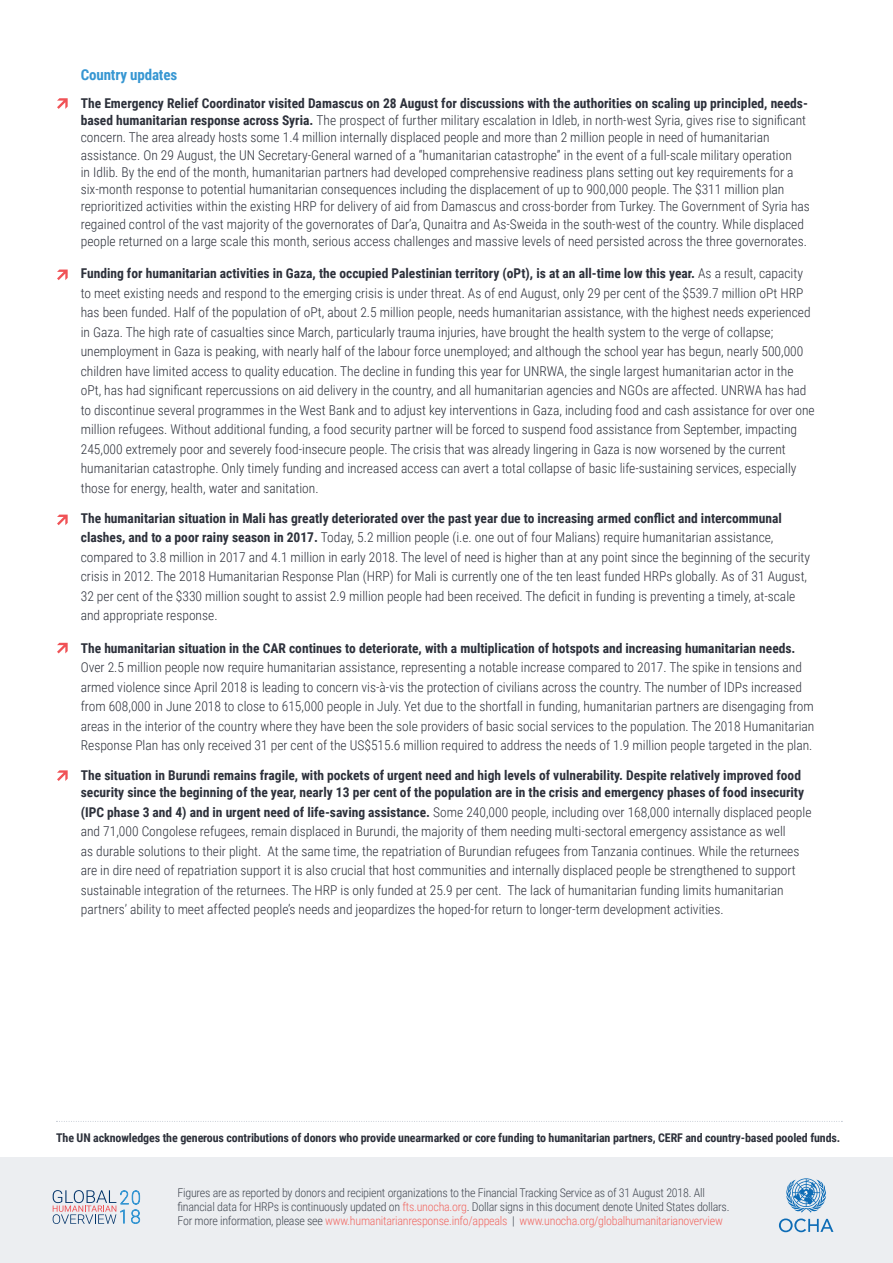
<style>
.page{position:relative;width:893px;height:1263px;background:#fff}
.page>*{position:absolute;margin:0;border:0;box-sizing:border-box;transform-origin:0 0}
.Heading_1{font:700 15px "Roboto Condensed";letter-spacing:-.01em;color:#3696d2}
.Body_Text{font:300 13.5px/19.5px "Roboto Condensed";color:#2d313b}
.Body_Text-2{font:700 13.5px/17.2px "Roboto Condensed";color:#2d313b}
.Body_Text-3{font:300 12px/14.2px "Roboto Condensed";letter-spacing:-.02em;color:#424852}
.Body_Text-4{font:700 12px "Roboto Condensed";letter-spacing:-.01em;color:#2d313b}
.s1{font-weight:700}
.s2{color:#f16761}
</style>
<div class="page">
<svg style="left:57px;top:98px;width:11px;height:11px"></svg>
<svg style="left:57px;top:270px;width:11px;height:10px"></svg>
<svg style="left:57px;top:643px;width:11px;height:10px"></svg>
<svg style="left:57px;top:515px;width:11px;height:10px"></svg>
<svg style="left:57px;top:770px;width:11px;height:11px"></svg>
<div style="left:0;top:1157px;width:893px;height:106px;background:#eceef1"></div>
<svg style="left:56px;top:1121px;width:786px;height:1px"></svg>
<svg style="left:53px;top:1190px;width:87px;height:34px"></svg>
<svg style="left:779px;top:1218px;width:54px;height:14px"></svg>
<svg style="left:786px;top:1178px;width:40px;height:34px"></svg>
<p class="Heading_1" style="left:81px;top:64px;width:98px">Country updates</p>
<p class="Body_Text" style="left:81px;top:94px;width:731px;line-height:17.2px"><span class="s1">The Emergency Relief Coordinator visited Damascus on 28 August for discussions with the authorities on scaling up principled, needs&shy;based humanitarian response across Syria.</span> The prospect of further military escalation in Idleb, in north-west Syria, gives rise to significant concern. The area already hosts some 1.4 million internally displaced people and more than 2 million people in need of humanitarian assistance. On 29 August, the UN Secretary-General warned of a “humanitarian catastrophe” in the event of a full-scale military operation<br>in Idlib. By the end of the month, humanitarian partners had developed comprehensive readiness plans setting out key requirements for a six-month response to potential humanitarian consequences including the displacement of up to 900,000 people. The $311 million plan reprioritized activities within the existing HRP for delivery of aid from Damascus and cross-border from Turkey. The Government of Syria has regained control of the vast majority of the governorates of Dar’a, Qunaitra and As-Sweida in the south-west of the country. While displaced people returned on a large scale this month, serious access challenges and massive levels of need persisted across the three governorates.</p>
<p class="Body_Text" style="left:81px;top:263px;width:735px"><span class="s1">Funding for humanitarian activities in Gaza, the occupied Palestinian territory (oPt), is at an all-time low this year.</span> As a result, capacity to meet existing needs and respond to the emerging crisis is under threat. As of end August, only 29 per cent of the $539.7 million oPt HRP has been funded. Half of the population of oPt, about 2.5 million people, needs humanitarian assistance, with the highest needs experienced in Gaza. The high rate of casualties since March, particularly trauma injuries, have brought the health system to the verge of collapse; unemployment in Gaza is peaking, with nearly half of the labour force unemployed; and although the school year has begun, nearly 500,000 children have limited access to quality education. The decline in funding this year for UNRWA, the single largest humanitarian actor in the oPt, has had significant repercussions on aid delivery in the country, and all humanitarian agencies and NGOs are affected. UNRWA has had to discontinue several programmes in the West Bank and to adjust key interventions in Gaza, including food and cash assistance for over one million refugees. Without additional funding, a food security partner will be forced to suspend food assistance from September, impacting 245,000 extremely poor and severely food-insecure people. The crisis that was already lingering in Gaza is now worsened by the current humanitarian catastrophe. Only timely funding and increased access can avert a total collapse of basic life-sustaining services, especially those for energy, health, water and sanitation.</p>
<p class="Body_Text" style="left:81px;top:508px;width:731px"><span class="s1">The humanitarian situation in Mali has greatly deteriorated over the past year due to increasing armed conflict and intercommunal clashes, and to a poor rainy season in 2017.</span> Today, 5.2 million people (i.e. one out of four Malians) require humanitarian assistance, compared to 3.8 million in 2017 and 4.1 million in early 2018. The level of need is higher than at any point since the beginning of the security crisis in 2012. The 2018 Humanitarian Response Plan (HRP) for Mali is currently one of the ten least funded HRPs globally. As of 31 August, 32 per cent of the $330 million sought to assist 2.9 million people had been received. The deficit in funding is preventing a timely, at-scale and appropriate response.</p>
<p class="Body_Text" style="left:81px;top:637px;width:735px"><span class="s1">The humanitarian situation in the CAR continues to deteriorate, with a multiplication of hotspots and increasing humanitarian needs.<br></span>Over 2.5 million people now require humanitarian assistance, representing a notable increase compared to 2017. The spike in tensions and armed violence since April 2018 is leading to concern vis-à-vis the protection of civilians across the country. The number of IDPs increased from 608,000 in June 2018 to close to 615,000 people in July. Yet due to the shortfall in funding, humanitarian partners are disengaging from areas in the interior of the country where they have been the sole providers of basic social services to the population. The 2018 Humanitarian Response Plan has only received 31 per cent of the US$515.6 million required to address the needs of 1.9 million people targeted in the plan.</p>
<p class="Body_Text-2" style="left:81px;top:766px;width:725px">The situation in Burundi remains fragile, with pockets of urgent need and high levels of vulnerability. Despite relatively improved food security since the beginning of the year, nearly 13 per cent of the population are in the crisis and emergency phases of food insecurity</p>
<p class="Body_Text" style="left:81px;top:802px;width:732px"><span class="s1">(IPC phase 3 and 4) and in urgent need of life-saving assistance.</span> Some 240,000 people, including over 168,000 internally displaced people and 71,000 Congolese refugees, remain displaced in Burundi, the majority of them needing multi-sectoral emergency assistance as well<br>as durable solutions to their plight. At the same time, the repatriation of Burundian refugees from Tanzania continues. While the returnees are in dire need of repatriation support it is also crucial that host communities and internally displaced people be strengthened to support sustainable integration of the returnees. The HRP is only funded at 25.9 per cent. The lack of humanitarian funding limits humanitarian partners’ ability to meet affected people’s needs and jeopardizes the hoped-for return to longer-term development activities.</p>
<p class="Body_Text-4" style="left:56px;top:1129px;width:786px">The UN acknowledges the generous contributions of donors who provide unearmarked or core funding to humanitarian partners, CERF and country-based pooled funds.</p>
<p class="Body_Text-3" style="left:178px;top:1185px;width:554px">Figures are as reported by donors and recipient organizations to the Financial Tracking Service as of 31 August 2018. All financial data for HRPs is continuously updated on <span class="s2">fts.unocha.org</span>. Dollar signs in this document denote United States dollars.<br>For more information, please see <span class="s2">www.humanitarianresponse.info/appeals</span> | <span class="s2">www.unocha.org/globalhumanitarianoverview</span></p>
</div>
